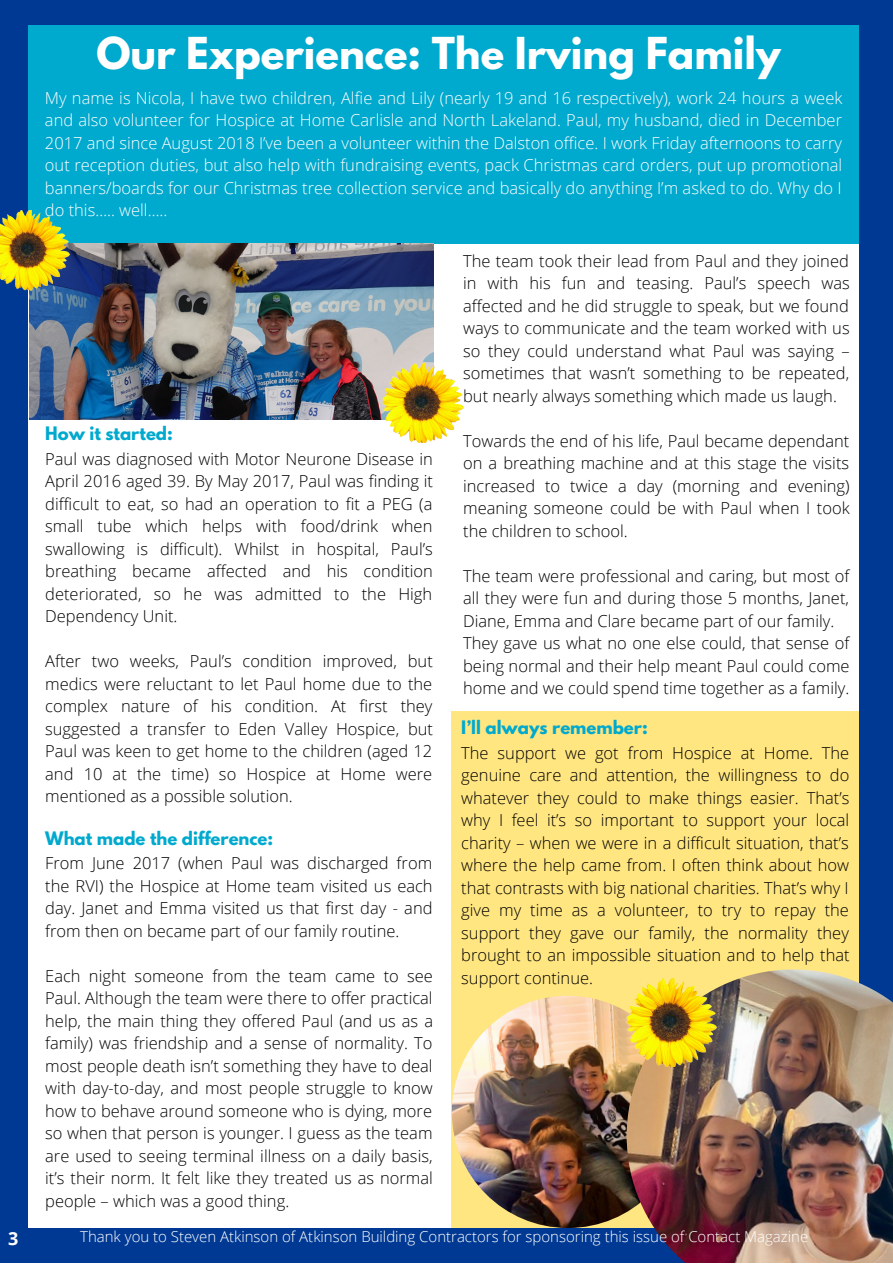
<style>
.page{position:relative;width:893px;height:1264px;background:#fff}
.page>*{position:absolute;margin:0;border:0;box-sizing:border-box;transform-origin:0 0}
.t1{font:700 39px "League Spartan";color:#fff}
.t2{font:700 18px "Open Sans";color:#fff}
.t3{font:300 16.5px/22.5px "Open Sans";color:#000;text-align:justify}
.t4{font:300 16.5px/22.5px "Open Sans";color:#fff;text-align:justify}
.t5{font:700 16.5px "League Spartan";color:#00a9ce}
.t6{font:300 15px "Open Sans";color:#fff}
</style>
<div class="page">
<div style="left:0;top:0;width:892px;height:1262px;background:#003993"></div>
<div style="left:29px;top:25px;width:829px;height:1202px;background:#fff"></div>
<div style="left:29px;top:25px;width:830px;height:219px;background:#00a9ce"></div>
<img style="left:29px;top:244px;width:404px;height:175px">
<img style="left:0;top:210px;width:70px;height:80px">
<div style="left:452px;top:711px;width:407px;height:516px;background:#ffe681"></div>
<img style="left:382px;top:363px;width:81px;height:79px">
<img style="left:452px;top:995px;width:232px;height:232px;border-radius:50%">
<img style="left:626px;top:969px;width:266px;height:293px">
<img style="left:626px;top:977px;width:90px;height:89px">
<p class="t1" style="left:96px;top:34px;width:686px">Our Experience: The Irving Family</p>
<p class="t4" style="left:45px;top:86px;width:798px">My name is Nicola, I have two children, Alfie and Lily (nearly 19 and 16 respectively), work 24 hours a week and also volunteer for Hospice at Home Carlisle and North Lakeland. Paul, my husband, died in December 2017 and since August 2018 I’ve been a volunteer within the Dalston office. I work Friday afternoons to carry out reception duties, but also help with fundraising events, pack Christmas card orders, put up promotional banners/boards for our Christmas tree collection service and basically do anything I’m asked to do. Why do I do this….. well…..</p>
<p class="t3" style="left:463px;top:249px;width:388px">The team took their lead from Paul and they joined in with his fun and teasing. Paul’s speech was affected and he did struggle to speak, but we found ways to communicate and the team worked with us so they could understand what Paul was saying – sometimes that wasn’t something to be repeated, but nearly always something which made us laugh.</p>
<p class="t3" style="left:463px;top:429px;width:388px">Towards the end of his life, Paul became dependant on a breathing machine and at this stage the visits increased to twice a day (morning and evening) meaning someone could be with Paul when I took the children to school.</p>
<p class="t3" style="left:463px;top:564px;width:388px">The team were professional and caring, but most of all they were fun and during those 5 months, Janet, Diane, Emma and Clare became part of our family.</p>
<p class="t3" style="left:463px;top:631px;width:388px">They gave us what no one else could, that sense of being normal and their help meant Paul could come home and we could spend time together as a family.</p>
<p class="t5" style="left:45px;top:425px;width:129px">How it started:</p>
<p class="t3" style="left:45px;top:447px;width:389px">Paul was diagnosed with Motor Neurone Disease in April 2016 aged 39. By May 2017, Paul was finding it difficult to eat, so had an operation to fit a PEG (a small tube which helps with food/drink when swallowing is difficult). Whilst in hospital, Paul’s breathing became affected and his condition deteriorated, so he was admitted to the High Dependency Unit.</p>
<p class="t3" style="left:45px;top:649px;width:389px">After two weeks, Paul’s condition improved, but medics were reluctant to let Paul home due to the complex nature of his condition. At first they suggested a transfer to Eden Valley Hospice, but Paul was keen to get home to the children (aged 12 and 10 at the time) so Hospice at Home were mentioned as a possible solution.</p>
<p class="t5" style="left:45px;top:829px;width:229px">What made the difference:</p>
<p class="t3" style="left:45px;top:851px;width:389px">From June 2017 (when Paul was discharged from the RVI) the Hospice at Home team visited us each day. Janet and Emma visited us that first day - and from then on became part of our family routine.</p>
<p class="t3" style="left:45px;top:964px;width:389px">Each night someone from the team came to see Paul. Although the team were there to offer practical help, the main thing they offered Paul (and us as a family) was friendship and a sense of normality. To most people death isn’t something they have to deal with day-to-day, and most people struggle to know how to behave around someone who is dying, more so when that person is younger. I guess as the team are used to seeing terminal illness on a daily basis, it’s their norm. It felt like they treated us as normal people – which was a good thing.</p>
<p class="t5" style="left:461px;top:719px;width:188px">I’ll always remember:</p>
<p class="t3" style="left:461px;top:741px;width:390px">The support we got from Hospice at Home. The genuine care and attention, the willingness to do whatever they could to make things easier. That’s why I feel it’s so important to support your local charity – when we were in a difficult situation, that’s where the help came from. I often think about how that contrasts with big national charities. That’s why I give my time as a volunteer, to try to repay the support they gave our family, the normality they brought to an impossible situation and to help that support continue.</p>
<p class="t2" style="left:8px;top:1225px;width:12px">3</p>
<p class="t6" style="left:80px;top:1226px;width:729px">Thank you to Steven Atkinson of Atkinson Building Contractors for sponsoring this issue of Contact Magazine</p>
</div>
